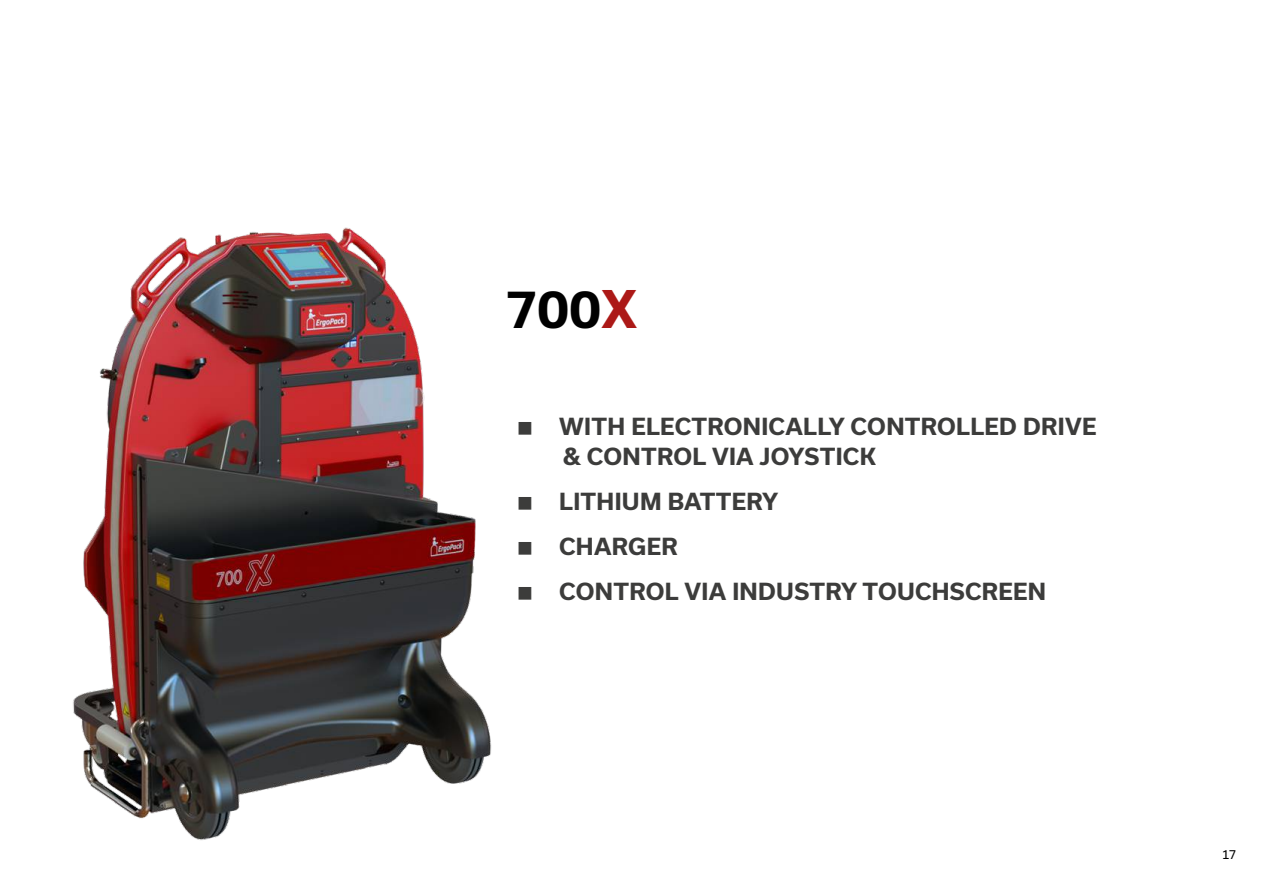
<style>
.page{position:relative;width:1263px;height:893px;background:#fff}
.page>*{position:absolute;margin:0;border:0;box-sizing:border-box;transform-origin:0 0}
.t1{font:700 49.5px "Usual";color:#000}
.t2{font:700 22.5px/45px "Usual";letter-spacing:.015em;color:#3c3c3b}
.t3{font:12px "Usual";color:#000}
.s1{color:#ac1917}
</style>
<div class="page">
<img style="left:73px;top:227px;width:419px;height:613px">
<h1 class="t1" style="left:505px;top:281px;width:133px">700<span class="s1">X</span></h1>
<p class="t2" style="left:559px;top:412px;width:539px;line-height:30px">WITH ELECTRONICALLY CONTROLLED DRIVE &amp; CONTROL VIA JOYSTICK</p>
<p class="t2" style="left:559px;top:479px;width:488px">LITHIUM BATTERY<br>CHARGER<br>CONTROL VIA INDUSTRY TOUCHSCREEN</p>
<p class="t3" style="left:1222px;top:847px;width:15px">17</p>
</div>
